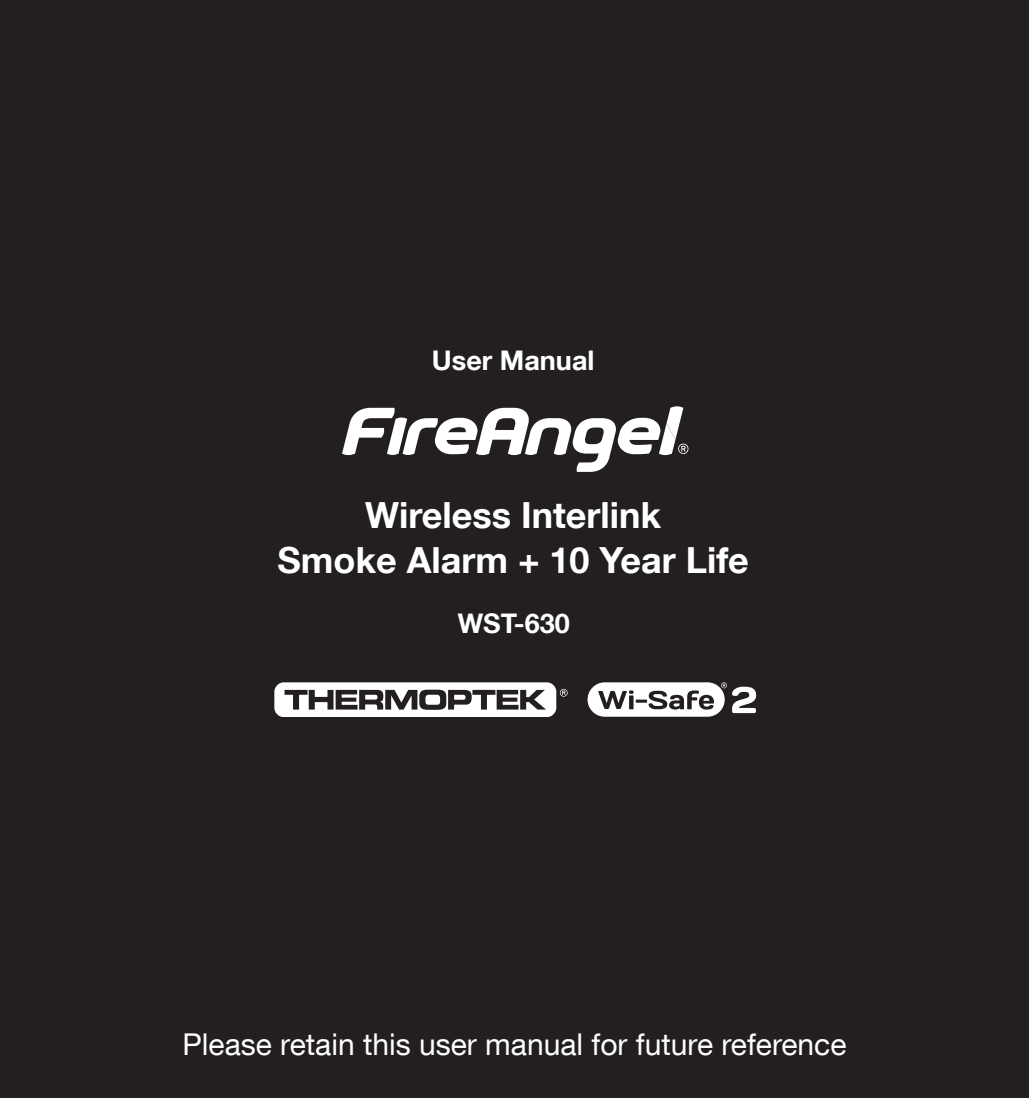
<style>
.page{position:relative;width:1029px;height:1098px;background:#fff}
.page>*{position:absolute;margin:0;border:0;box-sizing:border-box;transform-origin:0 0}
.t1{font:700 36px/44.1px "Helvetica Neue LT Com";color:#fff;text-align:center}
.t2{font:30px "Helvetica Neue LT Com";color:#fff}
.t3{font:700 27px "Helvetica Neue LT Com";color:#fff}
</style>
<div class="page">
<div style="left:0;top:0;width:1029px;height:1097px;background:#231f20"></div>
<svg style="left:274px;top:682px;width:294px;height:34px"></svg>
<svg style="left:588px;top:682px;width:168px;height:34px"></svg>
<svg style="left:342px;top:406px;width:346px;height:65px"></svg>
<p class="t3" style="left:432px;top:350px;width:164px">User Manual</p>
<p class="t1" style="left:277px;top:496px;width:473px">Wireless Interlink<br>Smoke Alarm + 10 Year Life</p>
<p class="t3" style="left:458px;top:612px;width:114px">WST-630</p>
<p class="t2" style="left:182px;top:1033px;width:666px">Please retain this user manual for future reference</p>
</div>
